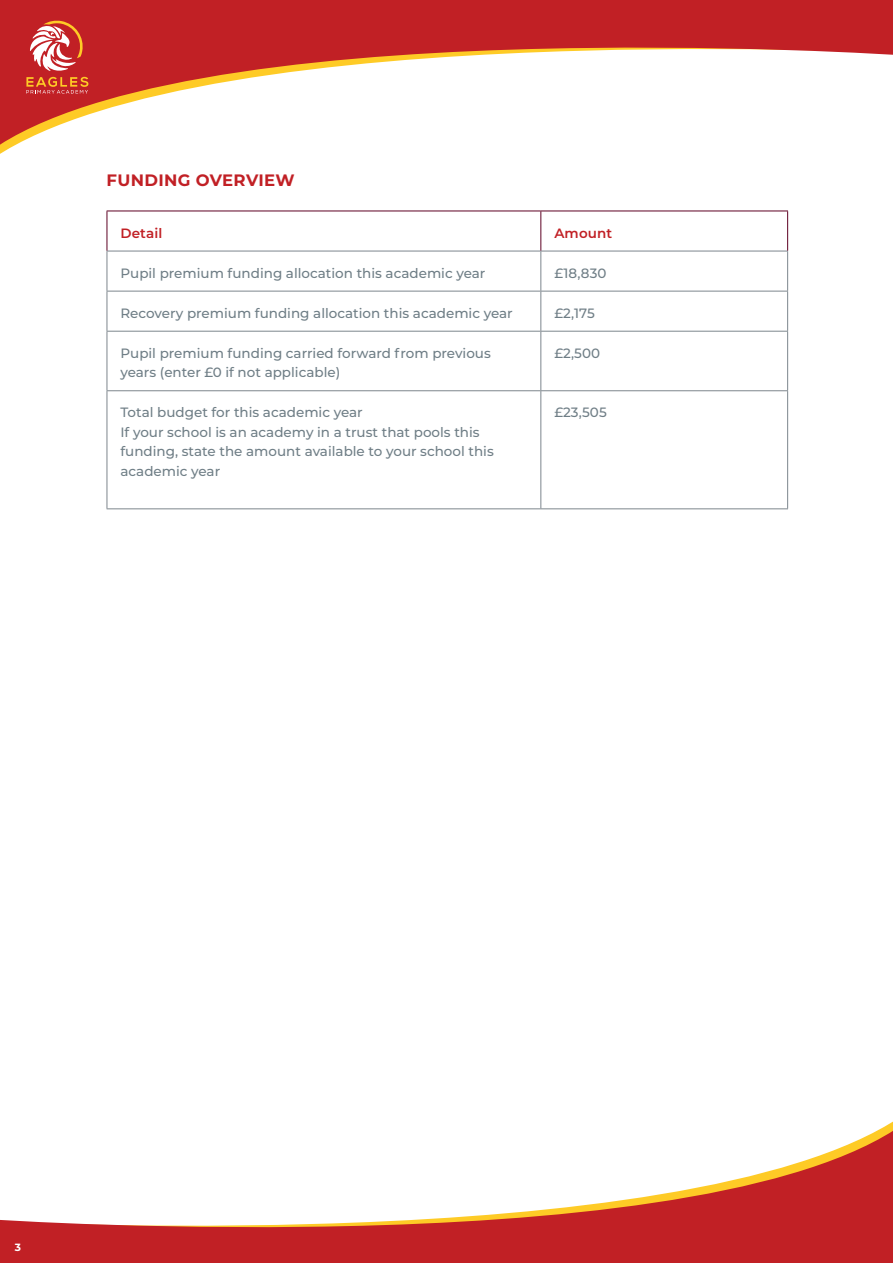
<style>
.page{position:relative;width:893px;height:1263px;background:#fff}
.page>*{position:absolute;margin:0;border:0;box-sizing:border-box;transform-origin:0 0}
.t1{font:700 16.5px "Montserrat";letter-spacing:.02em;color:#c12025}
.t2{font:500 13.5px/19.5px "Montserrat";color:#6f7e86}
.t3{font:600 13.5px "Montserrat";letter-spacing:.01em;color:#c12025}
.t4{font:700 10.5px "Montserrat";color:#fff}
</style>
<div class="page">
<svg style="left:0;top:0;width:893px;height:312px"></svg>
<svg style="left:0;top:1121px;width:893px;height:142px"></svg>
<svg style="left:26px;top:20px;width:62px;height:74px;background:#d25c51"></svg>
<hr style="left:107px;top:251px;width:434px;height:1px;background:#7d868d">
<hr style="left:107px;top:251px;width:1px;height:40px;background:#7d868d">
<hr style="left:541px;top:251px;width:247px;height:1px;background:#7d868d">
<hr style="left:540px;top:251px;width:1px;height:40px;background:#7d868d">
<hr style="left:787px;top:251px;width:1px;height:40px;background:#7d868d">
<hr style="left:107px;top:291px;width:434px;height:1px;background:#7d868d">
<hr style="left:107px;top:291px;width:1px;height:40px;background:#7d868d">
<hr style="left:541px;top:291px;width:247px;height:1px;background:#7d868d">
<hr style="left:540px;top:291px;width:1px;height:40px;background:#7d868d">
<hr style="left:787px;top:291px;width:1px;height:40px;background:#7d868d">
<hr style="left:107px;top:331px;width:434px;height:1px;background:#7d868d">
<hr style="left:107px;top:332px;width:1px;height:58px;background:#7d868d">
<hr style="left:541px;top:331px;width:247px;height:1px;background:#7d868d">
<hr style="left:540px;top:332px;width:1px;height:58px;background:#7d868d">
<hr style="left:787px;top:332px;width:1px;height:58px;background:#7d868d">
<hr style="left:107px;top:390px;width:434px;height:1px;background:#7d868d">
<hr style="left:107px;top:391px;width:1px;height:117px;background:#7d868d">
<hr style="left:541px;top:390px;width:247px;height:1px;background:#7d868d">
<hr style="left:540px;top:391px;width:1px;height:117px;background:#7d868d">
<hr style="left:787px;top:391px;width:1px;height:117px;background:#7d868d">
<hr style="left:107px;top:508px;width:434px;height:1px;background:#7d868d">
<hr style="left:541px;top:508px;width:247px;height:1px;background:#7d868d">
<hr style="left:107px;top:211px;width:434px;height:1px;background:#5d0023">
<hr style="left:107px;top:211px;width:1px;height:40px;background:#5d0023">
<hr style="left:541px;top:211px;width:247px;height:1px;background:#5d0023">
<hr style="left:540px;top:211px;width:1px;height:40px;background:#5d0023">
<hr style="left:787px;top:211px;width:1px;height:40px;background:#5d0023">
<p class="t1" style="left:107px;top:168px;width:189px">FUNDING OVERVIEW</p>
<p class="t3" style="left:120px;top:223px;width:43px">Detail</p>
<p class="t3" style="left:554px;top:223px;width:59px">Amount</p>
<p class="t2" style="left:120px;top:262px;width:366px">Pupil premium funding allocation this academic year</p>
<p class="t2" style="left:554px;top:262px;width:54px">£18,830</p>
<p class="t2" style="left:120px;top:303px;width:394px">Recovery premium funding allocation this academic year</p>
<p class="t2" style="left:554px;top:303px;width:42px">£2,175</p>
<p class="t2" style="left:120px;top:343px;width:372px">Pupil premium funding carried forward from previous years (enter £0 if not applicable)</p>
<p class="t2" style="left:554px;top:343px;width:47px">£2,500</p>
<p class="t2" style="left:120px;top:402px;width:244px">Total budget for this academic year</p>
<p class="t2" style="left:120px;top:422px;width:375px">If your school is an academy in a trust that pools this funding, state the amount available to your school this academic year</p>
<p class="t2" style="left:554px;top:402px;width:54px">£23,505</p>
<p class="t4" style="left:15px;top:1240px;width:8px">3</p>
</div>
